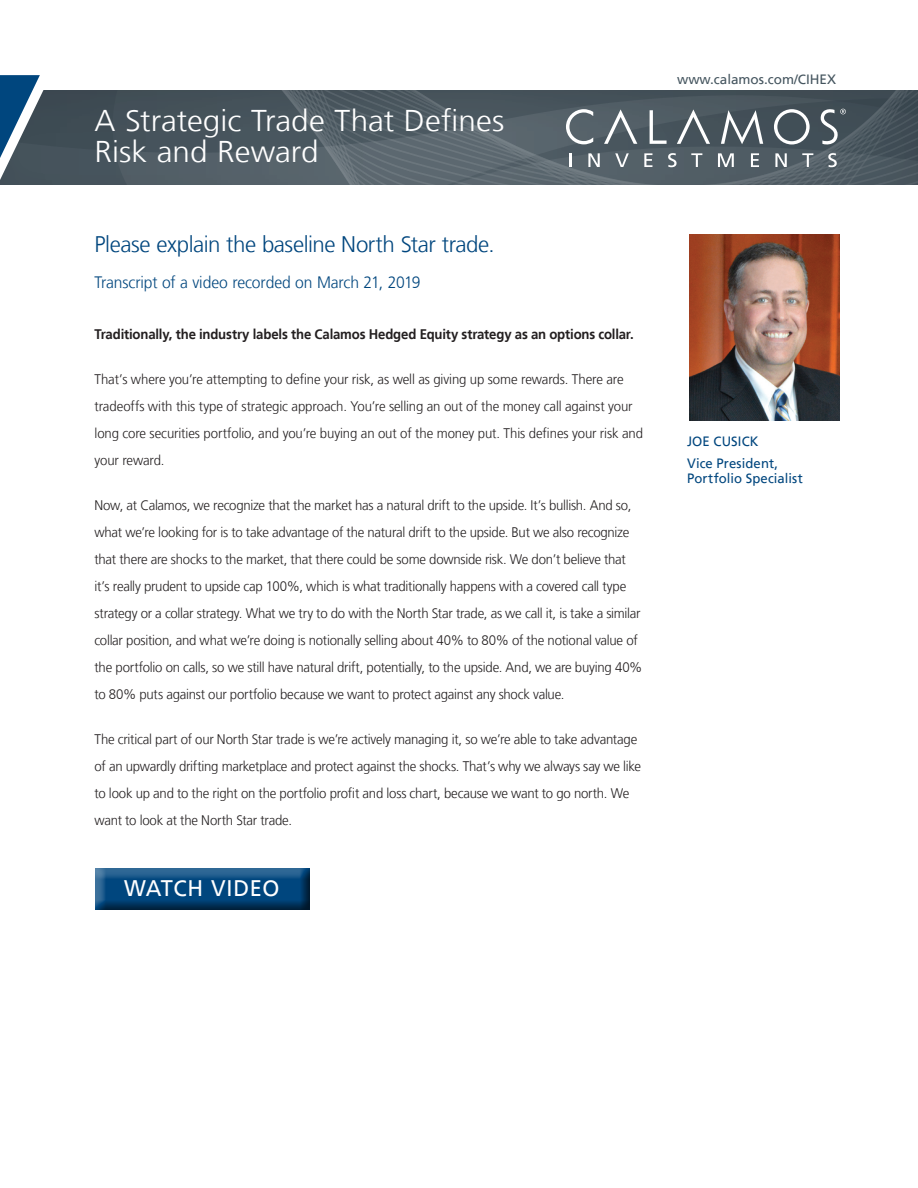
<style>
.page{position:relative;width:918px;height:1188px;background:#fff}
.page>*{position:absolute;margin:0;border:0;box-sizing:border-box;transform-origin:0 0}
.t1{font:300 30px/31.5px "Frutiger LT";color:#fff;scale:1.05 1}
.t2{font:300 22.5px "Frutiger LT";letter-spacing:-.02em;color:#00467e}
.t3{font:22.5px "Frutiger LT";letter-spacing:.025em;color:#fff}
.t4{font:300 16.5px "Frutiger LT";letter-spacing:-.01em;color:#00467e;scale:.95 1}
.t5{font:300 13.8px/27px "Frutiger LT";letter-spacing:-.02em;color:#231f20;scale:.95 1}
.t6{font:700 13.8px "Frutiger LT";letter-spacing:-.015em;color:#231f20;scale:.95 1}
.t7{font:13.5px/21.8px "Frutiger LT";letter-spacing:.01em;color:#00467e}
.t8{font:13.5px "Frutiger LT";color:#45555f}
</style>
<div class="page">
<img style="left:689px;top:234px;width:151px;height:187px">
<div style="left:93px;top:864px;width:217px;height:47px;background:#231f20;opacity:.75"></div>
<svg style="left:199px;top:90px;width:719px;height:95px;background:#505d65"></svg>
<svg style="left:650px;top:110px;width:17px;height:34px"></svg>
<svg style="left:721px;top:110px;width:42px;height:34px"></svg>
<svg style="left:774px;top:109px;width:36px;height:36px"></svg>
<svg style="left:604px;top:109px;width:33px;height:35px"></svg>
<svg style="left:677px;top:109px;width:33px;height:35px"></svg>
<svg style="left:566px;top:109px;width:27px;height:35px"></svg>
<svg style="left:821px;top:109px;width:25px;height:36px"></svg>
<svg style="left:569px;top:153px;width:2px;height:14px"></svg>
<svg style="left:588px;top:153px;width:12px;height:14px"></svg>
<svg style="left:615px;top:153px;width:14px;height:14px"></svg>
<svg style="left:644px;top:153px;width:8px;height:14px"></svg>
<svg style="left:668px;top:153px;width:9px;height:14px"></svg>
<svg style="left:691px;top:153px;width:11px;height:14px"></svg>
<svg style="left:718px;top:153px;width:16px;height:14px"></svg>
<svg style="left:751px;top:153px;width:8px;height:14px"></svg>
<svg style="left:775px;top:153px;width:12px;height:14px"></svg>
<svg style="left:802px;top:153px;width:11px;height:14px"></svg>
<svg style="left:828px;top:153px;width:9px;height:14px"></svg>
<svg style="left:0;top:75px;width:199px;height:110px;background:#5b6a75"></svg>
<h1 class="t1" style="left:94px;top:105px;width:392px">A Strategic Trade That Defines<br>Risk and Reward</h1>
<h2 class="t2" style="left:94px;top:232px;width:402px">Please explain the baseline North Star trade.</h2>
<p class="t4" style="left:94px;top:273px;width:345px">Transcript of a video recorded on March 21, 2019</p>
<p class="t6" style="left:94px;top:326px;width:569px">Traditionally, the industry labels the Calamos Hedged Equity strategy as an options collar.</p>
<p class="t5" style="left:94px;top:366px;width:579px">That’s where you’re attempting to define your risk, as well as giving up some rewards. There are tradeoffs with this type of strategic approach. You’re selling an out of the money call against your long core securities portfolio, and you’re buying an out of the money put. This defines your risk and your reward.</p>
<p class="t5" style="left:94px;top:492px;width:578px">Now, at Calamos, we recognize that the market has a natural drift to the upside. It’s bullish. And so, what we’re looking for is to take advantage of the natural drift to the upside. But we also recognize that there are shocks to the market, that there could be some downside risk. We don’t believe that it’s really prudent to upside cap 100%, which is what traditionally happens with a covered call type strategy or a collar strategy. What we try to do with the North Star trade, as we call it, is take a similar collar position, and what we’re doing is notionally selling about 40% to 80% of the notional value of the portfolio on calls, so we still have natural drift, potentially, to the upside. And, we are buying 40% to 80% puts against our portfolio because we want to protect against any shock value.</p>
<p class="t5" style="left:94px;top:726px;width:577px">The critical part of our North Star trade is we’re actively managing it, so we’re able to take advantage of an upwardly drifting marketplace and protect against the shocks. That’s why we always say we like to look up and to the right on the portfolio profit and loss chart, because we want to go north. We want to look at the North Star trade.</p>
<h2 class="t3" style="left:124px;top:875px;width:157px">WATCH VIDEO</h2>
<p class="t8" style="left:677px;top:72px;width:161px">www.calamos.com/CIHEX</p>
<p class="t7" style="left:687px;top:431px;width:93px">JOE CUSICK<br>Vice President,</p>
<p class="t7" style="left:687px;top:467px;width:117px">Portfolio Specialist</p>
</div>
